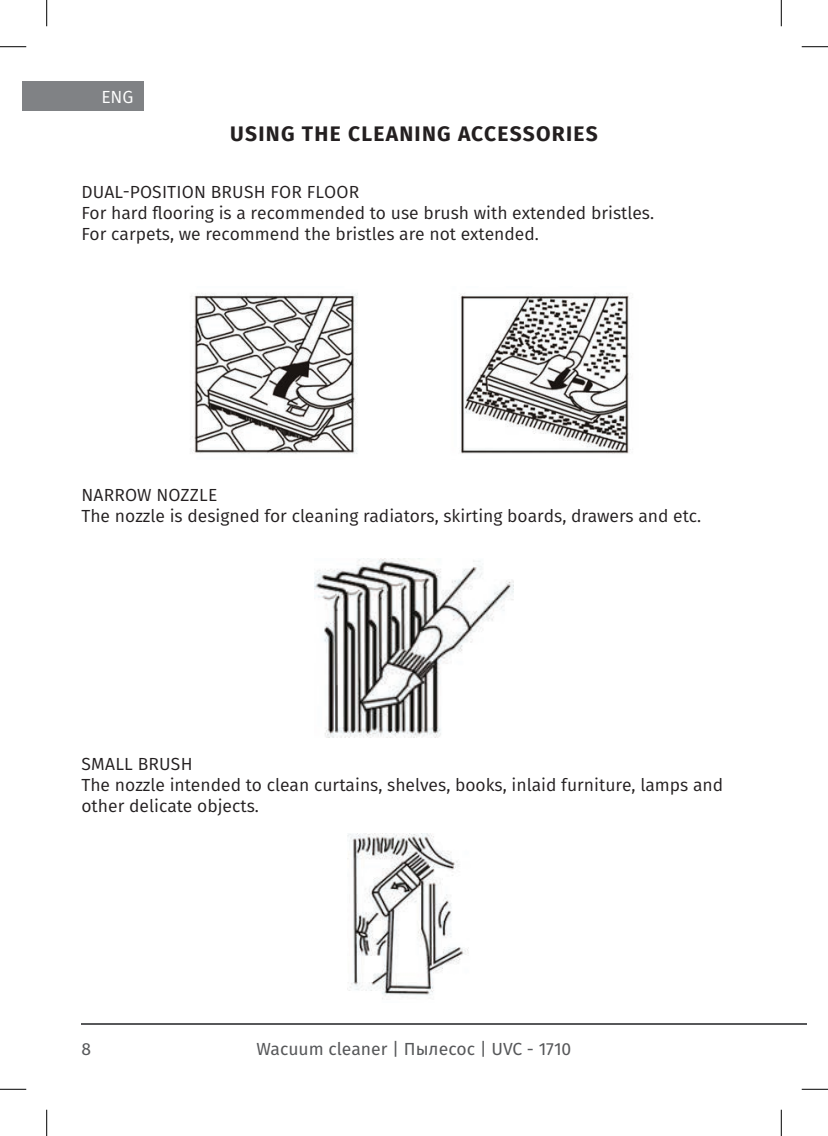
<style>
.page{position:relative;width:828px;height:1136px;background:#fff}
.page>*{position:absolute;margin:0;border:0;box-sizing:border-box;transform-origin:0 0}
.t1{font:700 21px "Fira Sans";letter-spacing:.06em;color:#231f20}
.t2{font:17.5px/21px "Fira Sans";color:#231f20}
.t3{font:17.5px "Fira Sans";color:#57585a}
.t4{font:17.5px "Fira Sans";color:#fff}
</style>
<div class="page">
<hr style="left:81px;top:1022px;width:700px;height:2px;background:#57585a">
<hr style="left:781px;top:1022px;width:25px;height:2px;background:#57585a">
<div style="left:22px;top:81px;width:121px;height:30px;background:#808285"></div>
<img style="left:191px;top:293px;width:440px;height:161px">
<img style="left:314px;top:558px;width:200px;height:179px">
<img style="left:347px;top:833px;width:122px;height:166px">
<svg style="left:0;top:46px;width:26px;height:1px"></svg>
<svg style="left:801px;top:46px;width:27px;height:1px"></svg>
<svg style="left:0;top:1088px;width:26px;height:1px"></svg>
<svg style="left:801px;top:1088px;width:27px;height:1px"></svg>
<svg style="left:46px;top:0;width:1px;height:26px"></svg>
<svg style="left:46px;top:1109px;width:1px;height:26px"></svg>
<svg style="left:781px;top:0;width:1px;height:26px"></svg>
<svg style="left:781px;top:1109px;width:1px;height:26px"></svg>
<p class="t4" style="left:101px;top:84px;width:34px">ENG</p>
<p class="t1" style="left:230px;top:116px;width:369px">USING THE CLEANING ACCESSORIES</p>
<p class="t2" style="left:81px;top:181px;width:574px">DUAL-POSITION BRUSH FOR FLOOR<br>For hard flooring is a recommended to use brush with extended bristles.<br>For carpets, we recommend the bristles are not extended.</p>
<p class="t2" style="left:81px;top:484px;width:621px">NARROW NOZZLE<br>The nozzle is designed for cleaning radiators, skirting boards, drawers and etc.</p>
<p class="t2" style="left:81px;top:753px;width:643px">SMALL BRUSH<br>The nozzle intended to clean curtains, shelves, books, inlaid furniture, lamps and other delicate objects.</p>
<p class="t3" style="left:81px;top:1034px;width:11px">8</p>
<p class="t3" style="left:256px;top:1034px;width:316px">Wacuum cleaner | Пылесос | UVC - 1710</p>
</div>
